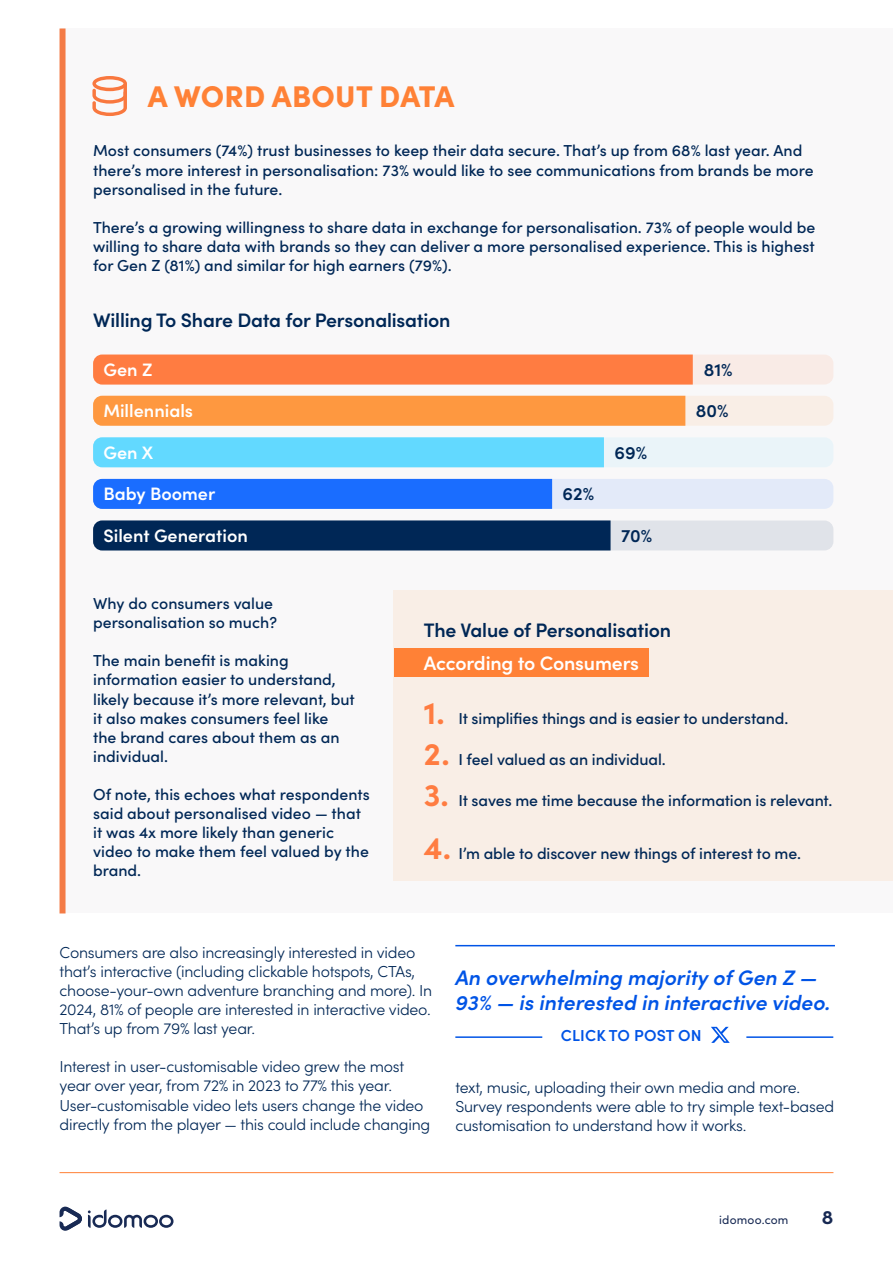
<style>
.page{position:relative;width:893px;height:1263px;background:#fff}
.page>*{position:absolute;margin:0;border:0;box-sizing:border-box;transform-origin:0 0}
.t1{font:700 31.5px/41.1px "Sofia Pro";color:#ff7c41}
.t2{font:900 30px "Sofia Pro";letter-spacing:.01em;color:#ff8136}
.t3{font:italic 600 21px/25.2px "Sofia Pro";color:#0054e6}
.t4{font:600 19.5px "Sofia Pro";letter-spacing:-.01em;color:#002756}
.t5{font:600 19.5px "Sofia Pro";letter-spacing:-.01em;color:#fff}
.t6{font:700 19.5px "Sofia Pro";color:#172953}
.t7{font:600 18px "Sofia Pro";color:#fff}
.t8{font:600 18px "Sofia Pro";color:#002756}
.t9{font:500 15.9px/19px "Sofia Pro";color:#002756}
.t10{font:300 15.9px/19px "Sofia Pro";letter-spacing:-.015em;color:#002756}
.t11{font:600 15.9px "Sofia Pro";letter-spacing:.01em;color:#0054e6}
.t12{font:12px "Sofia Pro";letter-spacing:.015em;color:#172953}
</style>
<div class="page">
<div style="left:62px;top:28px;width:831px;height:885px;background:#f9f8f9"></div>
<div style="left:93px;top:355px;width:740px;height:30px;background:#f9ebe6;border-radius:9px"></div>
<svg style="left:92px;top:76px;width:35px;height:40px"></svg>
<div style="left:60px;top:29px;width:6px;height:884px;background:#f47b46"></div>
<div style="left:93px;top:355px;width:600px;height:30px;background:#ff7c41"></div>
<div style="left:93px;top:396px;width:740px;height:30px;background:#f9eee6;border-radius:9px"></div>
<div style="left:394px;top:591px;width:499px;height:290px;background:#f9eee6"></div>
<div style="left:93px;top:396px;width:592px;height:30px;background:#fe9840"></div>
<div style="left:93px;top:437px;width:740px;height:30px;background:#eaf4f9;border-radius:9px"></div>
<div style="left:93px;top:437px;width:511px;height:30px;background:#62d9ff"></div>
<div style="left:93px;top:479px;width:740px;height:30px;background:#e3eaf9;border-radius:9px"></div>
<div style="left:93px;top:479px;width:459px;height:30px;background:#1a6dff"></div>
<div style="left:93px;top:520px;width:740px;height:30px;background:#e0e3e9;border-radius:9px"></div>
<div style="left:93px;top:520px;width:518px;height:30px;background:#002756"></div>
<div style="left:394px;top:649px;width:255px;height:28px;background:#ff8136"></div>
<hr style="left:455px;top:1036px;width:87px;height:2px;background:#0054e6">
<hr style="left:746px;top:1036px;width:87px;height:2px;background:#0054e6">
<svg style="left:711px;top:1027px;width:19px;height:16px"></svg>
<hr style="left:455px;top:945px;width:380px;height:1px;background:#0054e6">
<svg style="left:60px;top:1206px;width:22px;height:25px"></svg>
<svg style="left:88px;top:1209px;width:86px;height:19px"></svg>
<hr style="left:60px;top:1172px;width:773px;height:1px;background:#ff8136">
<h2 class="t2" style="left:148px;top:73px;width:308px">A WORD ABOUT DATA</h2>
<p class="t9" style="left:93px;top:140px;width:722px">Most consumers (74%) trust businesses to keep their data secure. That’s up from 68% last year. And there’s more interest in personalisation: 73% would like to see communications from brands be more personalised in the future.</p>
<p class="t9" style="left:93px;top:217px;width:724px;text-align:justify">There’s a growing willingness to share data in exchange for personalisation. 73% of people would be willing to share data with brands so they can deliver a more personalised experience. This is highest for Gen Z (81%) and similar for high earners (79%).</p>
<p class="t4" style="left:93px;top:305px;width:359px">Willing To Share Data for Personalisation</p>
<p class="t7" style="left:103px;top:356px;width:51px">Gen Z</p>
<p class="t7" style="left:103px;top:397px;width:91px">Millennials</p>
<p class="t7" style="left:103px;top:439px;width:51px">Gen X</p>
<p class="t7" style="left:103px;top:480px;width:113px">Baby Boomer</p>
<p class="t8" style="left:563px;top:480px;width:33px">62%</p>
<p class="t7" style="left:103px;top:522px;width:146px">Silent Generation</p>
<p class="t8" style="left:621px;top:522px;width:33px">70%</p>
<p class="t8" style="left:614px;top:439px;width:34px">69%</p>
<p class="t8" style="left:704px;top:356px;width:30px">81%</p>
<p class="t8" style="left:696px;top:397px;width:34px">80%</p>
<p class="t9" style="left:93px;top:593px;width:185px">Why do consumers value personalisation so much?</p>
<p class="t9" style="left:93px;top:650px;width:263px">The main benefit is making information easier to understand, likely because it’s more relevant, but it also makes consumers feel like the brand cares about them as an individual.</p>
<p class="t9" style="left:93px;top:784px;width:278px">Of note, this echoes what respondents said about personalised video — that it was 4x more likely than generic video to make them feel valued by the brand.</p>
<p class="t4" style="left:424px;top:616px;width:249px">The Value of Personalisation</p>
<p class="t5" style="left:424px;top:648px;width:217px">According to Consumers</p>
<p class="t9" style="left:458px;top:708px;width:332px">It simplifies things and is easier to understand.</p>
<p class="t9" style="left:458px;top:749px;width:209px">I feel valued as an individual.</p>
<p class="t9" style="left:458px;top:790px;width:375px">It saves me time because the information is relevant.</p>
<h1 class="t1" style="left:424px;top:690px;width:27px">1.<br>2.<br>3.</h1>
<h1 class="t1" style="left:424px;top:825px;width:29px">4.</h1>
<p class="t9" style="left:458px;top:843px;width:344px">I’m able to discover new things of interest to me.</p>
<p class="t10" style="left:60px;top:942px;width:374px">Consumers are also increasingly interested in video that’s interactive (including clickable hotspots, CTAs, choose-your-own adventure branching and more). In 2024, 81% of people are interested in interactive video.<br>That’s up from 79% last year.</p>
<p class="t10" style="left:60px;top:1056px;width:372px">Interest in user-customisable video grew the most year over year, from 72% in 2023 to 77% this year.<br>User-customisable video lets users change the video directly from the player — this could include changing</p>
<h3 class="t3" style="left:455px;top:964px;width:377px">An overwhelming majority of Gen Z —<br>93% — is interested in interactive video.</h3>
<p class="t11" style="left:561px;top:1023px;width:142px">CLICK TO POST ON</p>
<p class="t10" style="left:455px;top:1077px;width:380px">text, music, uploading their own media and more.<br>Survey respondents were able to try simple text-based customisation to understand how it works.</p>
<p class="t12" style="left:719px;top:1211px;width:71px">idomoo.com</p>
<p class="t6" style="left:822px;top:1202px;width:13px">8</p>
</div>
